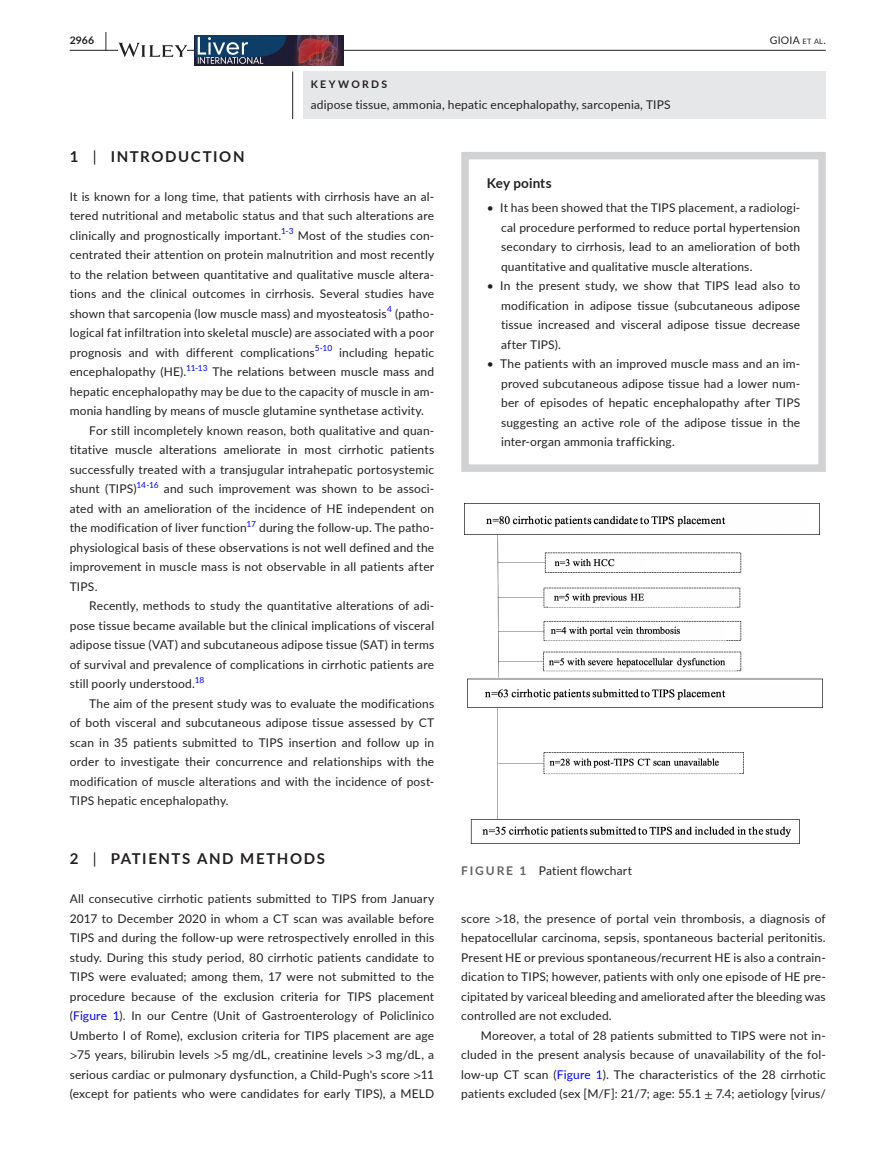
<style>
.page{position:relative;width:893px;height:1174px;background:#fff}
.page>*{position:absolute;margin:0;border:0;box-sizing:border-box;transform-origin:0 0}
.t1{font:700 15px "Lato";letter-spacing:.105em;color:#231f20}
.t2{font:700 13.5px "Lato";letter-spacing:.01em;color:#231f20}
.t3{font:12px/19.5px "Lato";letter-spacing:.015em;color:#231f20;text-align:justify}
.t4{font:700 10.5px "Lato";letter-spacing:.215em;color:#231f20}
.t5{font:10.5px "Lato";letter-spacing:.02em;color:#231f20}
.t6{font:8.4px "Lato";letter-spacing:-.01em;color:#00f}
.s1{font-size:19.5px}
.s2{font-size:7.35px}
.s3{font-weight:400}
.s4{color:#00f}
.s5{font-family:"STIX"}
.s6{font-weight:700;color:#636366}
</style>
<div class="page">
<hr style="left:70px;top:50px;width:756px;height:1px;background:#231f20">
<svg style="left:118px;top:43px;width:69px;height:14px"></svg>
<img style="left:195px;top:35px;width:149px;height:30px">
<svg style="left:195px;top:35px;width:3px;height:22px"></svg>
<svg style="left:198px;top:35px;width:88px;height:29px;background:#365372"></svg>
<div style="left:303px;top:72px;width:523px;height:47px;background:#e6e7e9"></div>
<hr style="left:292px;top:72px;width:1px;height:47px;background:#231f20">
<div style="left:461px;top:152px;width:365px;height:320px;border:8px solid #d1d2d4"></div>
<img style="left:465px;top:504px;width:357px;height:339px">
<p class="t4" style="left:70px;top:33px;width:39px">2966 <span class="s1">|</span></p>
<p class="t5" style="left:770px;top:33px;width:58px">GIOIA <span class="s2">et al</span>.</p>
<p class="t4" style="left:311px;top:76px;width:78px">KEYWORDS</p>
<p class="t3" style="left:311px;top:94px;width:362px">adipose tissue, ammonia, hepatic encephalopathy, sarcopenia, TIPS</p>
<p class="t1" style="left:70px;top:145px;width:176px">1 <span class="s3">|</span> INTRODUCTION</p>
<p class="t3" style="left:70px;top:186px;width:366px">It is known for a long time, that patients with cirrhosis have an al&shy;tered nutritional and metabolic status and that such alterations are clinically and prognostically important.</p>
<p class="t6" style="left:281px;top:225px;width:14px">1-3</p>
<p class="t3" style="left:70px;top:225px;width:366px;text-indent:228px">Most of the studies con&shy;centrated their attention on protein malnutrition and most recently to the relation between quantitative and qualitative muscle altera&shy;tions and the clinical outcomes in cirrhosis. Several studies have shown that sarcopenia (low muscle mass) and myosteatosis</p>
<p class="t6" style="left:387px;top:303px;width:6px">4</p>
<p class="t3" style="left:70px;top:303px;width:366px;text-indent:325px">(patho&shy;logical fat infiltration into skeletal muscle) are associated with a poor prognosis and with different complications</p>
<p class="t6" style="left:315px;top:342px;width:19px">5-10</p>
<p class="t3" style="left:339px;top:342px;width:97px">including hepatic</p>
<p class="t3" style="left:70px;top:362px;width:118px">encephalopathy (HE).</p>
<p class="t6" style="left:186px;top:362px;width:23px">11-13</p>
<p class="t3" style="left:212px;top:362px;width:223px">The relations between muscle mass and</p>
<p class="t3" style="left:70px;top:381px;width:366px">hepatic encephalopathy may be due to the capacity of muscle in am-</p>
<p class="t3" style="left:70px;top:401px;width:356px">monia handling by means of muscle glutamine synthetase activity.</p>
<p class="t3" style="left:89px;top:420px;width:346px">For still incompletely known reason, both qualitative and quan-</p>
<p class="t3" style="left:70px;top:440px;width:366px">titative muscle alterations ameliorate in most cirrhotic patients</p>
<p class="t3" style="left:70px;top:459px;width:366px">successfully treated with a transjugular intrahepatic portosystemic</p>
<p class="t3" style="left:70px;top:479px;width:68px">shunt (TIPS)</p>
<p class="t6" style="left:137px;top:479px;width:24px">14-16</p>
<p class="t3" style="left:70px;top:479px;width:366px;text-indent:94px">and such improvement was shown to be associ&shy;ated with an amelioration of the incidence of HE independent on the modification of liver function</p>
<p class="t6" style="left:247px;top:518px;width:11px">17</p>
<p class="t3" style="left:70px;top:518px;width:366px;text-indent:189px">during the follow-up. The patho&shy;physiological basis of these observations is not well defined and the improvement in muscle mass is not observable in all patients after TIPS.</p>
<p class="t3" style="left:70px;top:596px;width:366px;text-indent:20px">Recently, methods to study the quantitative alterations of adi&shy;pose tissue became available but the clinical implications of visceral adipose tissue (VAT) and subcutaneous adipose tissue (SAT) in terms of survival and prevalence of complications in cirrhotic patients are still poorly understood.</p>
<p class="t6" style="left:195px;top:674px;width:11px">18</p>
<p class="t3" style="left:70px;top:693px;width:366px;text-indent:20px">The aim of the present study was to evaluate the modifications of both visceral and subcutaneous adipose tissue assessed by CT scan in 35 patients submitted to TIPS insertion and follow up in order to investigate their concurrence and relationships with the modification of muscle alterations and with the incidence of post-TIPS hepatic encephalopathy.</p>
<p class="t1" style="left:70px;top:847px;width:257px">2 <span class="s3">|</span> PATIENTS AND METHODS</p>
<p class="t3" style="left:70px;top:888px;width:366px">All consecutive cirrhotic patients submitted to TIPS from January 2017 to December 2020 in whom a CT scan was available before TIPS and during the follow-up were retrospectively enrolled in this study. During this study period, 80 cirrhotic patients candidate to TIPS were evaluated; among them, 17 were not submitted to the procedure because of the exclusion criteria for TIPS placement (<span class="s4">Figure 1</span>). In our Centre (Unit of Gastroenterology of Policlinico Umberto I of Rome), exclusion criteria for TIPS placement are age <span class="s5">&gt;</span>75 years, bilirubin levels <span class="s5">&gt;</span>5 mg/dL, creatinine levels <span class="s5">&gt;</span>3 mg/dL, a serious cardiac or pulmonary dysfunction, a Child-Pugh's score <span class="s5">&gt;</span>11 (except for patients who were candidates for early TIPS), a MELD</p>
<p class="t2" style="left:487px;top:173px;width:66px">Key points</p>
<p class="t3" style="left:501px;top:198px;width:301px;text-indent:-14px">• It has been showed that the TIPS placement, a radiologi&shy;cal procedure performed to reduce portal hypertension secondary to cirrhosis, lead to an amelioration of both quantitative and qualitative muscle alterations.</p>
<p class="t3" style="left:501px;top:276px;width:301px;text-indent:-14px">• In the present study, we show that TIPS lead also to modification in adipose tissue (subcutaneous adipose tissue increased and visceral adipose tissue decrease after TIPS).</p>
<p class="t3" style="left:501px;top:354px;width:301px;text-indent:-14px">• The patients with an improved muscle mass and an im&shy;proved subcutaneous adipose tissue had a lower num&shy;ber of episodes of hepatic encephalopathy after TIPS suggesting an active role of the adipose tissue in the inter-organ ammonia trafficking.</p>
<p class="t3" style="left:461px;top:860px;width:172px"><span class="s6">FIGURE 1</span> Patient flowchart</p>
<p class="t3" style="left:461px;top:908px;width:366px">score <span class="s5">&gt;</span>18, the presence of portal vein thrombosis, a diagnosis of hepatocellular carcinoma, sepsis, spontaneous bacterial peritonitis.<br>Present HE or previous spontaneous/recurrent HE is also a contrain&shy;dication to TIPS; however, patients with only one episode of HE pre&shy;cipitated by variceal bleeding and ameliorated after the bleeding was controlled are not excluded.</p>
<p class="t3" style="left:461px;top:1025px;width:366px;text-indent:20px">Moreover, a total of 28 patients submitted to TIPS were not in&shy;cluded in the present analysis because of unavailability of the fol&shy;low-up CT scan (<span class="s4">Figure 1</span>). The characteristics of the 28 cirrhotic patients excluded (sex [M/F]: 21/7; age: 55.1 <span class="s5">±</span> 7.4; aetiology [virus/</p>
</div>
